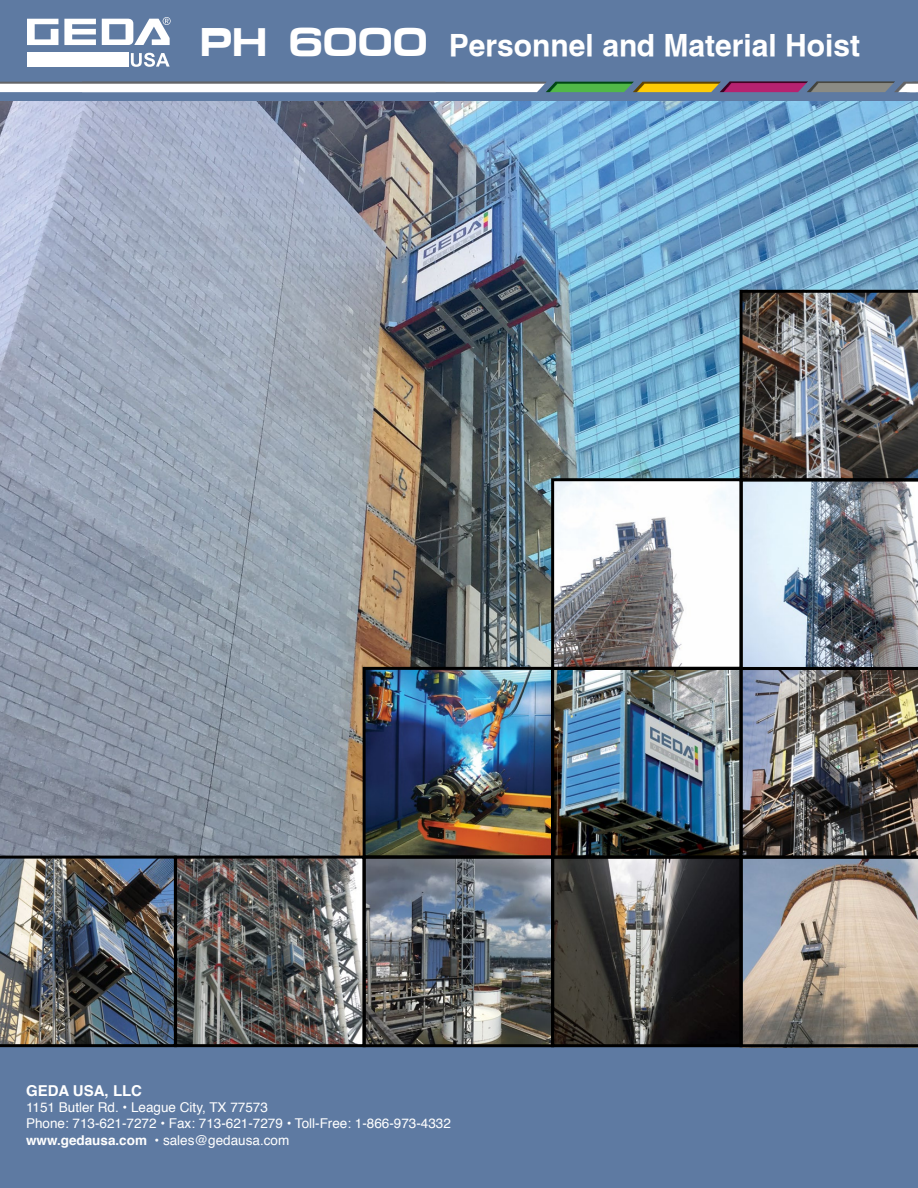
<style>
.page{position:relative;width:918px;height:1188px;background:#fff}
.page>*{position:absolute;margin:0;border:0;box-sizing:border-box;transform-origin:0 0}
.t1{font:700 30px "Helvetica";color:#fff}
.t2{font:700 15px "Helvetica";color:#fff}
.t3{font:13.5px/16.2px "Helvetica";color:#fff}
.s1{font-family:"Micro Extend FLF";font-size:40.5px}
.s2{font-weight:700}
</style>
<div class="page">
<img style="left:0;top:101px;width:918px;height:755px">
<div style="left:0;top:1042px;width:918px;height:146px;background:#5e7aa2"></div>
<div style="left:0;top:0;width:918px;height:101px;background:#5e7aa2"></div>
<img style="left:0;top:82px;width:82px;height:10px">
<img style="left:82px;top:81px;width:834px;height:11px">
<img style="left:903px;top:82px;width:15px;height:10px">
<svg style="left:27px;top:19px;width:31px;height:26px"></svg>
<svg style="left:64px;top:19px;width:32px;height:26px"></svg>
<svg style="left:102px;top:17px;width:69px;height:28px"></svg>
<div style="left:27px;top:53px;width:102px;height:14px;background:#fff"></div>
<svg style="left:131px;top:53px;width:39px;height:14px"></svg>
<img style="left:178px;top:860px;width:184px;height:183px">
<img style="left:367px;top:671px;width:183px;height:183px">
<svg style="left:555px;top:482px;width:184px;height:184px"></svg>
<svg style="left:555px;top:860px;width:184px;height:183px"></svg>
<img style="left:555px;top:671px;width:184px;height:184px">
<img style="left:367px;top:860px;width:183px;height:183px">
<div style="left:551px;top:667px;width:192px;height:192px;border:3px solid #000"></div>
<div style="left:363px;top:667px;width:191px;height:191px;border:3px solid #000"></div>
<div style="left:551px;top:478px;width:192px;height:192px;border:3px solid #000"></div>
<div style="left:551px;top:856px;width:192px;height:191px;border:3px solid #000"></div>
<div style="left:174px;top:856px;width:192px;height:191px;border:3px solid #000"></div>
<div style="left:363px;top:856px;width:191px;height:191px;border:3px solid #000"></div>
<img style="left:0;top:856px;width:177px;height:191px">
<img style="left:740px;top:290px;width:178px;height:757px">
<h1 class="t1" style="left:200px;top:25px;width:662px"><span class="s1">PH 6000</span> Personnel and Material Hoist</h1>
<p class="t2" style="left:26px;top:1079px;width:118px">GEDA USA, LLC</p>
<p class="t3" style="left:26px;top:1100px;width:426px">1151 Butler Rd. • League City, TX 77573<br>Phone: 713-621-7272 • Fax: 713-621-7279 • Toll-Free: 1-866-973-4332 <span class="s2">www.gedausa.com •</span> sales@gedausa.com</p>
</div>
